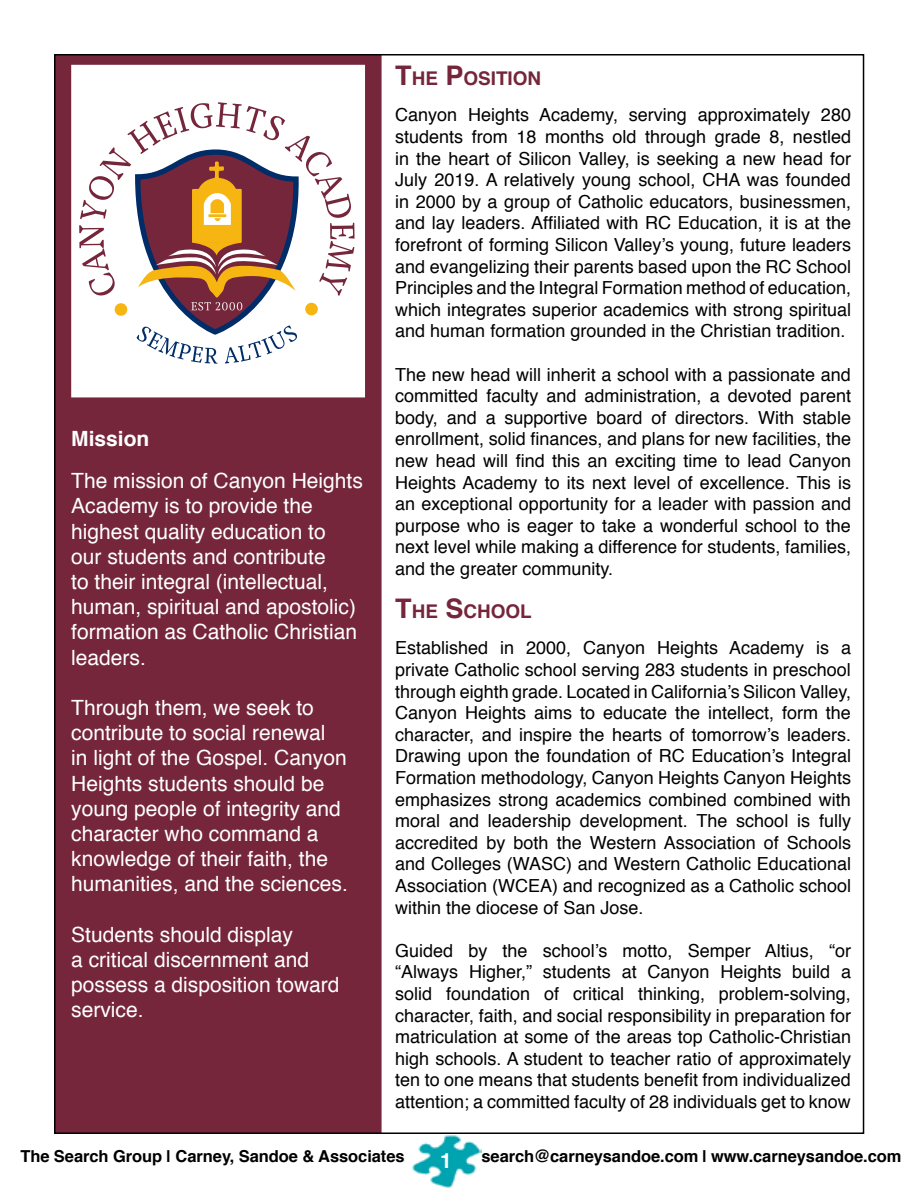
<style>
.page{position:relative;width:918px;height:1188px;background:#fff}
.page>*{position:absolute;margin:0;border:0;box-sizing:border-box;transform-origin:0 0}
.t1{font:21px/25.2px "Helvetica";color:#fff}
.t2{font:700 21px "Helvetica";color:#fff}
.t3{font:700 18.9px "Helvetica";color:#75263b}
.t4{font:18px/21.6px "Helvetica";color:#000;text-align:justify}
.t5{font:700 16.5px "Helvetica";letter-spacing:-.005em;color:#000}
.s1{font-size:27px}
</style>
<div class="page">
<img style="left:413px;top:1135px;width:68px;height:53px">
<div style="left:54px;top:55px;width:328px;height:1079px;background:#75263b;border:2px solid #75263b"></div>
<div style="left:71px;top:65px;width:294px;height:332px;background:#fff"></div>
<svg style="left:79px;top:102px;width:276px;height:262px"></svg>
<p class="t2" style="left:71px;top:421px;width:80px">Mission</p>
<p class="t1" style="left:71px;top:469px;width:293px">The mission of Canyon Heights<br>Academy is to provide the highest quality education to<br>our students and contribute<br>to their integral (intellectual, human, spiritual and apostolic) formation as Catholic Christian leaders.</p>
<p class="t1" style="left:71px;top:696px;width:278px">Through them, we seek to contribute to social renewal<br>in light of the Gospel. Canyon<br>Heights students should be young people of integrity and character who command a knowledge of their faith, the humanities, and the sciences.</p>
<p class="t1" style="left:71px;top:923px;width:270px">Students should display<br>a critical discernment and possess a disposition toward service.</p>
<p class="t3" style="left:395px;top:63px;width:147px"><span class="s1">T</span>HE <span class="s1">P</span>OSITION</p>
<p class="t4" style="left:395px;top:105px;width:457px">Canyon Heights Academy, serving approximately 280 students from 18 months old through grade 8, nestled in the heart of Silicon Valley, is seeking a new head for July 2019. A relatively young school, CHA was founded in 2000 by a group of Catholic educators, businessmen, and lay leaders. Affiliated with RC Education, it is at the forefront of forming Silicon Valley’s young, future leaders and evangelizing their parents based upon the RC School Principles and the Integral Formation method of education, which integrates superior academics with strong spiritual and human formation grounded in the Christian tradition.</p>
<p class="t4" style="left:395px;top:364px;width:457px">The new head will inherit a school with a passionate and committed faculty and administration, a devoted parent body, and a supportive board of directors. With stable enrollment, solid finances, and plans for new facilities, the new head will find this an exciting time to lead Canyon Heights Academy to its next level of excellence. This is an exceptional opportunity for a leader with passion and purpose who is eager to take a wonderful school to the next level while making a difference for students, families, and the greater community.</p>
<p class="t3" style="left:395px;top:597px;width:138px"><span class="s1">T</span>HE <span class="s1">S</span>CHOOL</p>
<p class="t4" style="left:395px;top:638px;width:457px">Established in 2000, Canyon Heights Academy is a private Catholic school serving 283 students in preschool through eighth grade. Located in California’s Silicon Valley, Canyon Heights aims to educate the intellect, form the character, and inspire the hearts of tomorrow’s leaders.<br>Drawing upon the foundation of RC Education’s Integral Formation methodology, Canyon Heights Canyon Heights emphasizes strong academics combined combined with moral and leadership development. The school is fully accredited by both the Western Association of Schools and Colleges (WASC) and Western Catholic Educational Association (WCEA) and recognized as a Catholic school within the diocese of San Jose.</p>
<p class="t4" style="left:395px;top:940px;width:457px">Guided by the school’s motto, Semper Altius, “or “Always Higher,” students at Canyon Heights build a solid foundation of critical thinking, problem-solving, character, faith, and social responsibility in preparation for matriculation at some of the areas top Catholic-Christian high schools. A student to teacher ratio of approximately ten to one means that students benefit from individualized attention; a committed faculty of 28 individuals get to know</p>
<p class="t5" style="left:20px;top:1143px;width:386px">The Search Group | Carney, Sandoe &amp; Associates</p>
<p class="t5" style="left:481px;top:1143px;width:421px">search@carneysandoe.com | www.carneysandoe.com</p>
<p class="t2" style="left:440px;top:1144px;width:13px">1</p>
</div>
